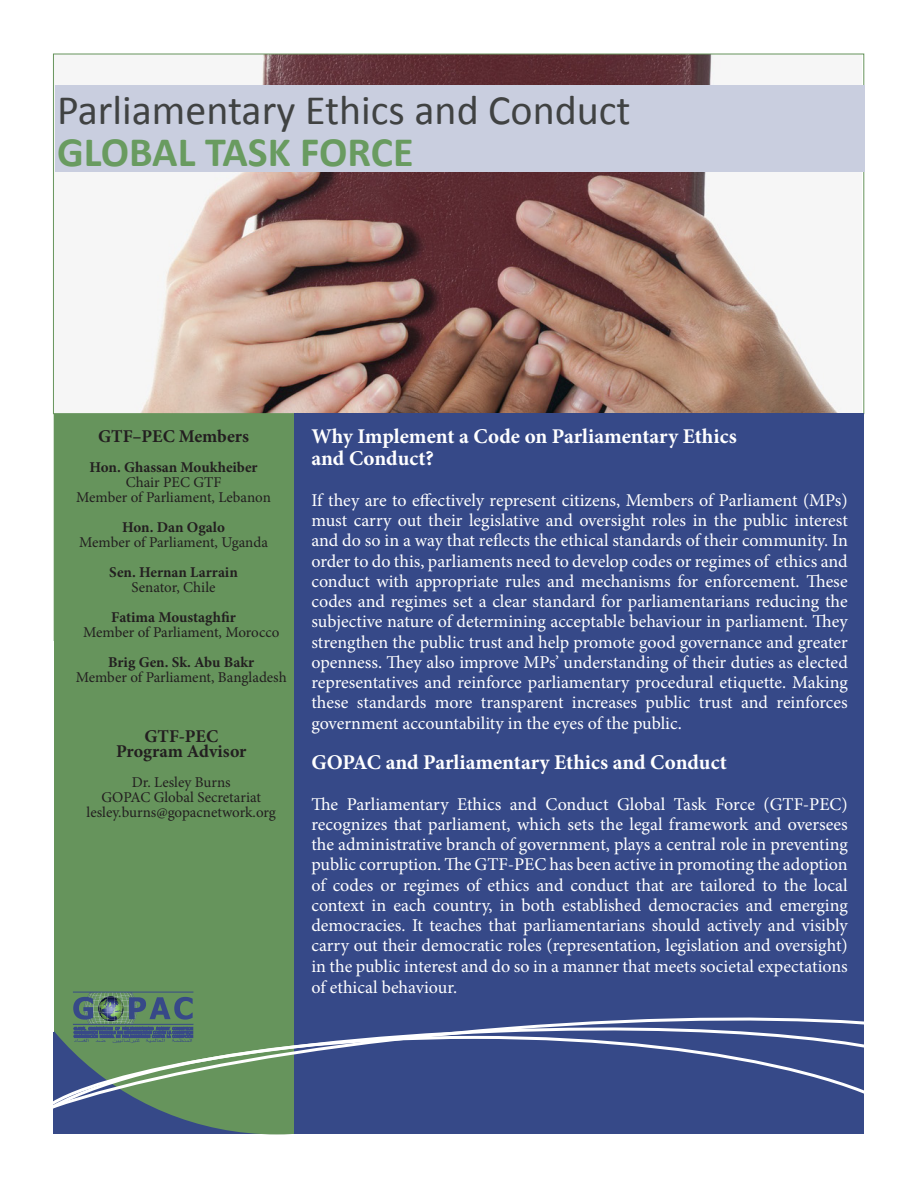
<style>
.page{position:relative;width:918px;height:1188px;background:#fff}
.page>*{position:absolute;margin:0;border:0;box-sizing:border-box;transform-origin:0 0}
.t1{font:42px/42px "Calibri";color:#404242}
.t2{font:700 21px "Minion Pro";color:#fff}
.t3{font:18px/20.2px "Minion Pro";color:#fff;text-align:justify}
.t4{font:700 18px/15px "Minion Pro";color:#231f20;text-align:center}
.t5{font:15px "Minion Pro";letter-spacing:-.005em;color:#231f20}
.t6{font:700 15px "Minion Pro";color:#231f20}
.s1{font-weight:700;color:#699b60}
</style>
<div class="page">
<img style="left:55px;top:56px;width:807px;height:356px">
<div style="left:54px;top:414px;width:241px;height:159px;background:#66945c"></div>
<div style="left:53px;top:573px;width:242px;height:431px;background:#66945c"></div>
<div style="left:295px;top:414px;width:569px;height:720px;background:#364988"></div>
<div style="left:0;top:641px;width:54px;height:390px;background:#fff"></div>
<svg style="left:54px;top:1004px;width:801px;height:17px"></svg>
<svg style="left:53px;top:1021px;width:811px;height:114px"></svg>
<svg style="left:73px;top:993px;width:120px;height:50px;background:#547570"></svg>
<hr style="left:73px;top:1024px;width:120px;height:1px;background:#374988">
<hr style="left:73px;top:992px;width:120px;height:1px;background:#374988">
<div style="left:55px;top:86px;width:810px;height:86px;background:#c9cedf"></div>
<p class="t1" style="left:57px;top:89px;width:575px">Parliamentary Ethics and Conduct<br><span class="s1">GLOBAL TASK FORCE</span></p>
<p class="t4" style="left:98px;top:429px;width:153px">GTF–PEC Members</p>
<p class="t6" style="left:89px;top:457px;width:170px">Hon. Ghassan Moukheiber</p>
<p class="t5" style="left:126px;top:472px;width:97px">Chair PEC GTF</p>
<p class="t5" style="left:76px;top:487px;width:196px">Member of Parliament, Lebanon</p>
<p class="t6" style="left:122px;top:517px;width:104px">Hon. Dan Ogalo</p>
<p class="t5" style="left:79px;top:532px;width:190px">Member of Parliament, Uganda</p>
<p class="t6" style="left:109px;top:562px;width:130px">Sen. Hernan Larrain</p>
<p class="t5" style="left:132px;top:577px;width:85px">Senator, Chile</p>
<p class="t6" style="left:111px;top:607px;width:126px">Fatima Moustaghfir</p>
<p class="t5" style="left:83px;top:622px;width:198px">Member of Parliament, Morocco</p>
<p class="t6" style="left:108px;top:652px;width:148px">Brig Gen. Sk. Abu Bakr</p>
<p class="t5" style="left:76px;top:667px;width:212px">Member of Parliament, Bangladesh</p>
<p class="t4" style="left:116px;top:729px;width:132px">GTF-PEC<br>Program Advisor</p>
<p class="t5" style="left:132px;top:772px;width:100px">Dr. Lesley Burns</p>
<p class="t5" style="left:102px;top:787px;width:161px">GOPAC Global Secretariat</p>
<p class="t5" style="left:87px;top:802px;width:191px">lesley.burns@gopacnetwork.org</p>
<p class="t2" style="left:311px;top:421px;width:427px">Why Implement a Code on Parliamentary Ethics</p>
<p class="t2" style="left:311px;top:444px;width:124px">and Conduct?</p>
<p class="t3" style="left:311px;top:490px;width:538px">If they are to effectively represent citizens, Members of Parliament (MPs) must carry out their legislative and oversight roles in the public interest and do so in a way that reflects the ethical standards of their community. In order to do this, parliaments need to develop codes or regimes of ethics and conduct with appropriate rules and mechanisms for enforcement. These codes and regimes set a clear standard for parliamentarians reducing the subjective nature of determining acceptable behaviour in parliament. They strengthen the public trust and help promote good governance and greater openness. They also improve MPs’ understanding of their duties as elected representatives and reinforce parliamentary procedural etiquette. Making these standards more transparent increases public trust and reinforces government accountability in the eyes of the public.</p>
<p class="t2" style="left:311px;top:748px;width:417px">GOPAC and Parliamentary Ethics and Conduct</p>
<p class="t3" style="left:311px;top:794px;width:538px">The Parliamentary Ethics and Conduct Global Task Force (GTF-PEC) recognizes that parliament, which sets the legal framework and oversees the administrative branch of government, plays a central role in preventing public corruption. The GTF-PEC has been active in promoting the adoption of codes or regimes of ethics and conduct that are tailored to the local context in each country, in both established democracies and emerging democracies. It teaches that parliamentarians should actively and visibly carry out their democratic roles (representation, legislation and oversight) in the public interest and do so in a manner that meets societal expectations of ethical behaviour.</p>
</div>
